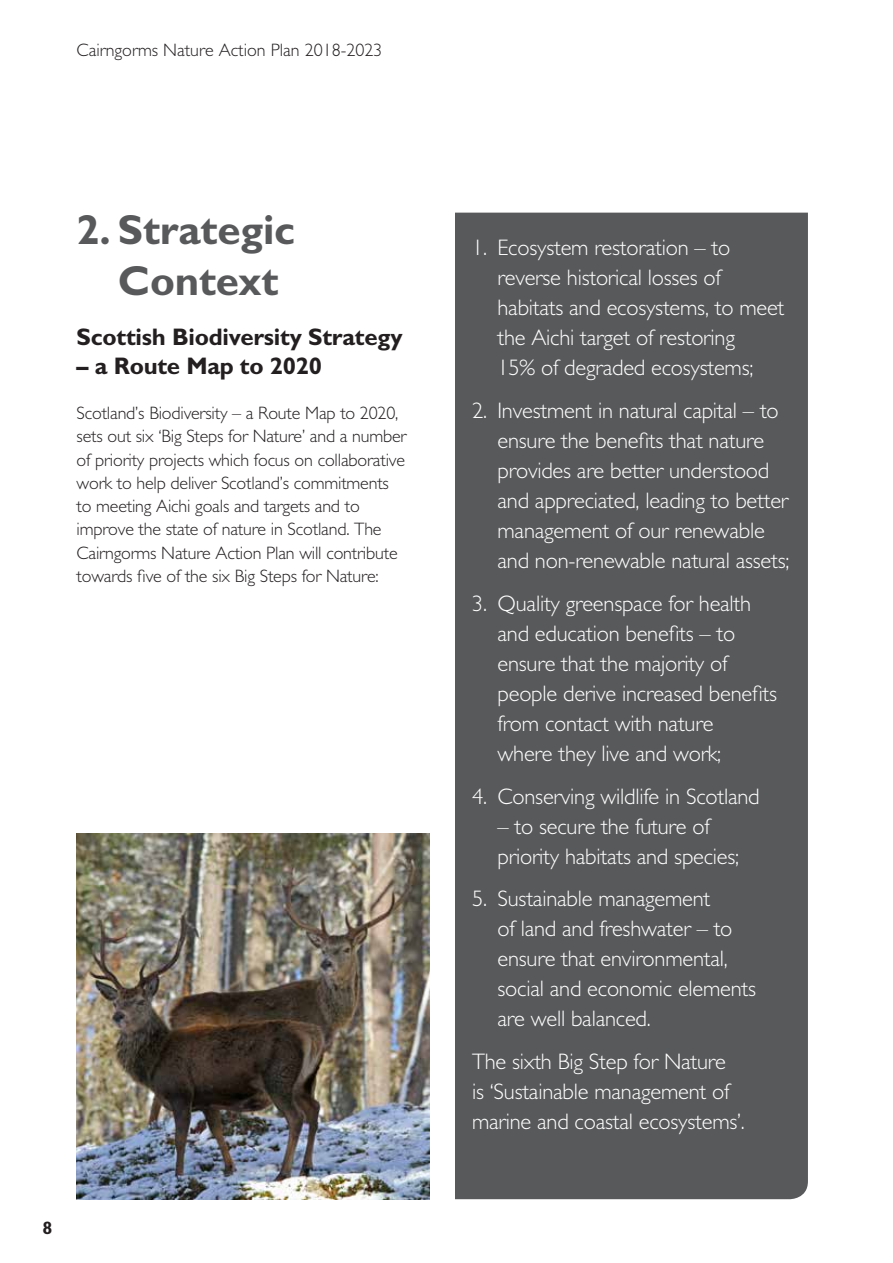
<style>
.page{position:relative;width:893px;height:1263px;background:#fff}
.page>*{position:absolute;margin:0;border:0;box-sizing:border-box;transform-origin:0 0}
.t1{font:700 42px/50.4px "Gill Sans";letter-spacing:-.005em;color:#58595b;text-align:center}
.t2{font:700 24px "Gill Sans";letter-spacing:-.01em;color:#231f20}
.t3{font:300 22.5px/30px "M Gill Sans";letter-spacing:-.01em;color:#fff}
.t4{font:300 18px/23.2px "M Gill Sans";letter-spacing:-.01em;color:#231f20}
.t5{font:700 18px "Gill Sans";color:#231f20}
</style>
<div class="page">
<div style="left:455px;top:213px;width:353px;height:986px;background:#58595b"></div>
<img style="left:77px;top:833px;width:352px;height:366px">
<p class="t4" style="left:77px;top:39px;width:307px">Cairngorms Nature Action Plan 2018-2023</p>
<h1 class="t1" style="left:77px;top:205px;width:220px">2. Strategic<br>Context</h1>
<p class="t2" style="left:77px;top:323px;width:328px">Scottish Biodiversity Strategy</p>
<p class="t2" style="left:77px;top:352px;width:247px">– a Route Map to 2020</p>
<p class="t4" style="left:77px;top:402px;width:332px">Scotland’s Biodiversity – a Route Map to 2020, sets out six ‘Big Steps for Nature’ and a number of priority projects which focus on collaborative work to help deliver Scotland’s commitments to meeting Aichi goals and targets and to improve the state of nature in Scotland. The Cairngorms Nature Action Plan will contribute towards five of the six Big Steps for Nature:</p>
<p class="t5" style="left:43px;top:1217px;width:11px">8</p>
<p class="t3" style="left:497px;top:233px;width:288px;text-indent:-26px">1. Ecosystem restoration – to reverse historical losses of habitats and ecosystems, to meet the Aichi target of restoring<br>15% of degraded ecosystems;</p>
<p class="t3" style="left:497px;top:396px;width:293px;text-indent:-26px">2. Investment in natural capital – to ensure the benefits that nature provides are better understood and appreciated, leading to better management of our renewable and non-renewable natural assets;</p>
<p class="t3" style="left:497px;top:589px;width:281px;text-indent:-26px">3. Quality greenspace for health and education benefits – to ensure that the majority of people derive increased benefits from contact with nature<br>where they live and work;</p>
<p class="t3" style="left:472px;top:781px;width:289px">4. Conserving wildlife in Scotland</p>
<p class="t3" style="left:497px;top:811px;width:243px">– to secure the future of priority habitats and species;</p>
<p class="t3" style="left:497px;top:884px;width:260px;text-indent:-26px">5. Sustainable management<br>of land and freshwater – to ensure that environmental, social and economic elements are well balanced.</p>
<p class="t3" style="left:472px;top:1047px;width:274px">The sixth Big Step for Nature<br>is ‘Sustainable management of marine and coastal ecosystems’.</p>
</div>
